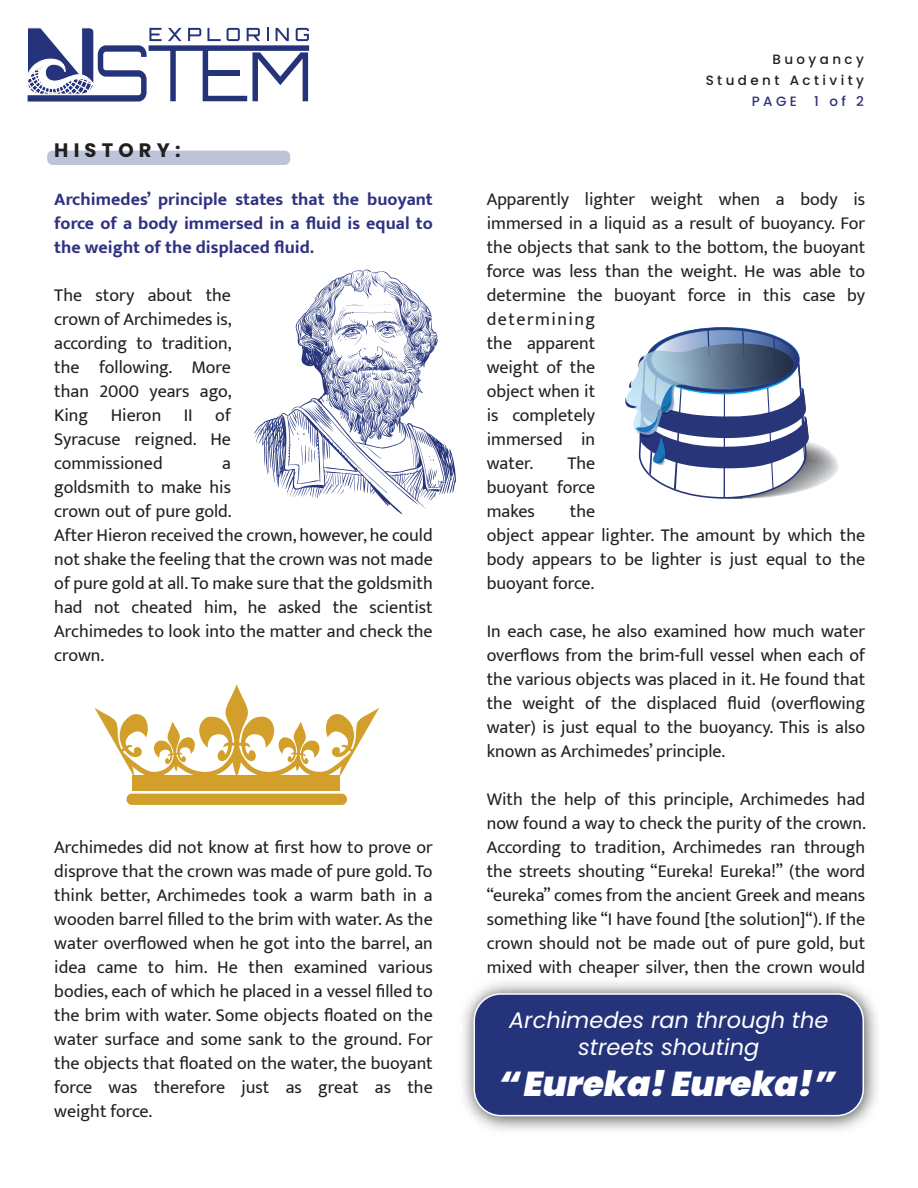
<style>
.page{position:relative;width:918px;height:1188px;background:#fff}
.page>*{position:absolute;margin:0;border:0;box-sizing:border-box;transform-origin:0 0}
.t1{font:italic 900 34.5px "Poppins";letter-spacing:-.005em;color:#fff}
.t2{font:italic 22.5px/27px "Poppins";color:#fff;text-align:center}
.t3{font:700 19.5px "Poppins";letter-spacing:.265em;color:#231f20}
.t4{font:18px/24px "Mukta";color:#231f20;text-align:justify}
.t5{font:700 18px/24px "Mukta";color:#2e3281;text-align:justify}
.t6{font:500 13.5px/21px "Poppins";letter-spacing:.255em;color:#231f20;text-align:right}
.t7{font:500 13.5px "Poppins";color:#2e3281}
</style>
<div class="page">
<img style="left:462px;top:982px;width:415px;height:149px">
<div style="left:473px;top:993px;width:391px;height:123px;background:#25347a"></div>
<div style="left:47px;top:151px;width:243px;height:14px;background:#bdc3d9;border-radius:6px"></div>
<svg style="left:127px;top:794px;width:220px;height:11px;background:#d1a02d"></svg>
<div style="left:132px;top:776px;width:208px;height:15px;background:#d19f2a"></div>
<svg style="left:94px;top:684px;width:285px;height:92px"></svg>
<svg style="left:254px;top:269px;width:202px;height:245px"></svg>
<svg style="left:27px;top:27px;width:282px;height:75px"></svg>
<svg style="left:625px;top:327px;width:214px;height:172px"></svg>
<p class="t3" style="left:54px;top:139px;width:128px">HISTORY:</p>
<p class="t5" style="left:54px;top:187px;width:380px">Archimedes’ principle states that the buoyant force of a body immersed in a fluid is equal to the weight of the displaced fluid.</p>
<p class="t4" style="left:54px;top:283px;width:179px">The story about the crown of Archimedes is, according to tradition, the following. More than 2000 years ago, King</p>
<p class="t4" style="left:54px;top:403px;width:178px;text-indent:161px">of Syracuse reigned. He commissioned</p>
<p class="t4" style="left:111px;top:403px;width:52px">Hieron</p>
<p class="t4" style="left:184px;top:403px;width:11px">II</p>
<p class="t4" style="left:54px;top:451px;width:380px;text-align:left;text-indent:168px">a<br>goldsmith to make his<br>crown out of pure gold.<br>After Hieron received the crown, however, he could not shake the feeling that the crown was not made of pure gold at all. To make sure that the goldsmith had not cheated him, he asked the scientist<br>Archimedes to look into the matter and check the crown.</p>
<p class="t4" style="left:54px;top:835px;width:380px">Archimedes did not know at first how to prove or disprove that the crown was made of pure gold. To think better, Archimedes took a warm bath in a wooden barrel filled to the brim with water. As the water overflowed when he got into the barrel, an idea came to him. He then examined various bodies, each of which he placed in a vessel filled to the brim with water. Some objects floated on the water surface and some sank to the ground. For the objects that floated on the water, the buoyant force was therefore just as great as the weight force.</p>
<p class="t6" style="left:706px;top:49px;width:160px">Buoyancy<br>Student Activity</p>
<p class="t7" style="left:752px;top:94px;width:47px">PAGE</p>
<p class="t7" style="left:814px;top:94px;width:51px">1 o f 2</p>
<p class="t4" style="left:487px;top:187px;width:380px;text-align:left">Apparently lighter weight when a body is immersed in a liquid as a result of buoyancy. For the objects that sank to the bottom, the buoyant force was less than the weight. He was able to determine the buoyant force in this case by determining<br>the apparent<br>weight of the<br>object when it<br>is completely<br>immersed in<br>water.</p>
<p class="t4" style="left:487px;top:451px;width:110px;text-indent:81px">The buoyant force makes</p>
<p class="t4" style="left:487px;top:499px;width:380px;text-align:left;text-indent:83px">the<br>object appear lighter. The amount by which the body appears to be lighter is just equal to the buoyant force.</p>
<p class="t4" style="left:487px;top:619px;width:380px">In each case, he also examined how much water overflows from the brim-full vessel when each of the various objects was placed in it. He found that the weight of the displaced fluid (overflowing water) is just equal to the buoyancy. This is also known as Archimedes’ principle.</p>
<p class="t4" style="left:487px;top:787px;width:381px">With the help of this principle, Archimedes had now found a way to check the purity of the crown.<br>According to tradition, Archimedes ran through the streets shouting “Eureka! Eureka!” (the word “eureka” comes from the ancient Greek and means something like “I have found [the solution]“). If the crown should not be made out of pure gold, but mixed with cheaper silver, then the crown would</p>
<p class="t2" style="left:509px;top:1007px;width:321px">Archimedes ran through the streets shouting</p>
<h1 class="t1" style="left:502px;top:1064px;width:335px">“Eureka! Eureka!”</h1>
</div>
